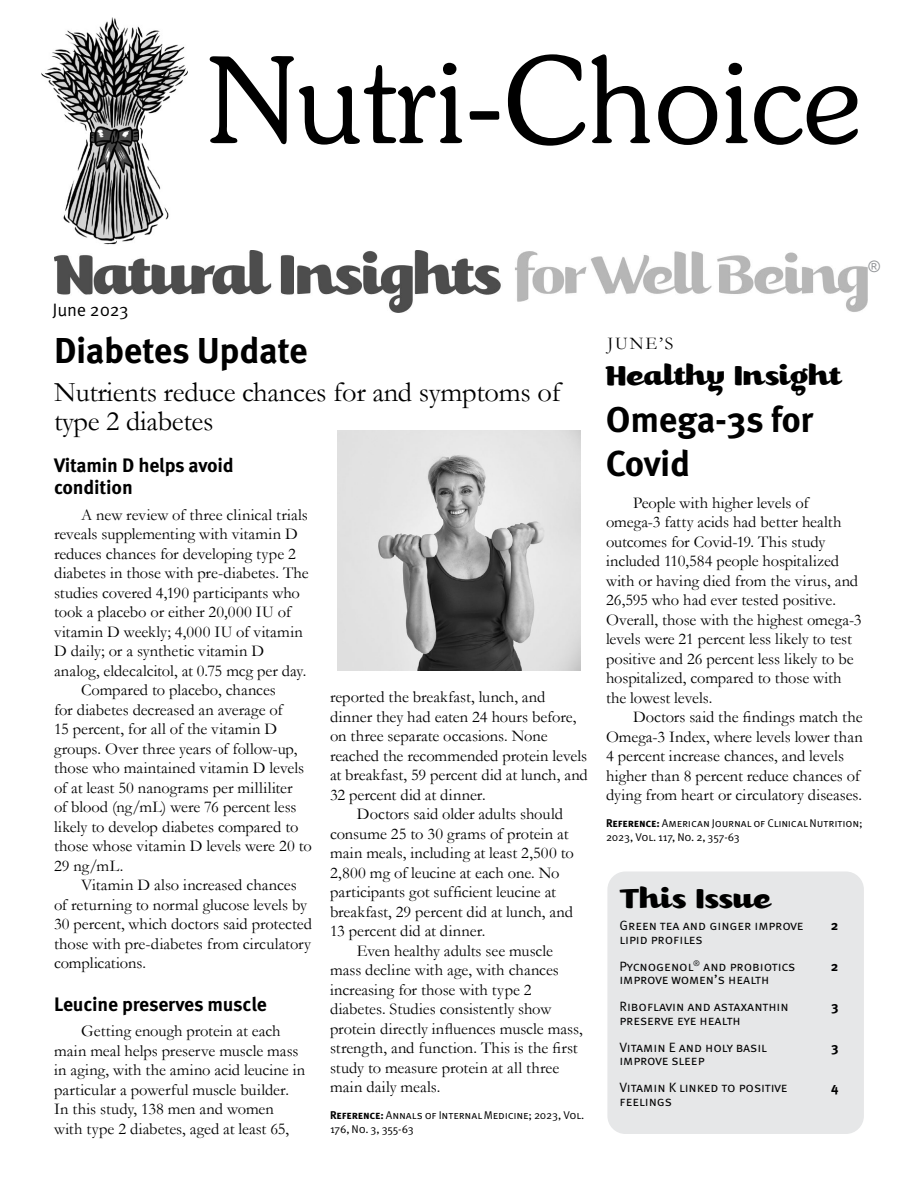
<style>
.page{position:relative;width:918px;height:1188px;background:#fff}
.page>*{position:absolute;margin:0;border:0;box-sizing:border-box;transform-origin:0 0}
.t1{font:120px "Souvienne Regular SWFTE";color:#000}
.t2{font:700 36px/43.2px "Meta OT";letter-spacing:-.01em;color:#000}
.t3{font:33px "Kari OSF";color:#000}
.t4{font:28.5px/28.5px "Garamond";letter-spacing:-.01em;color:#000}
.t5{font:700 19.5px/22.5px "Meta OT";letter-spacing:-.01em;color:#000}
.t6{font:18px "Meta OT";letter-spacing:-.015em;color:#000}
.t7{font:18px "Garamond";color:#000}
.t8{font:16.5px/19.5px "Garamond";color:#000}
.t9{font:15.75px "Arial";color:#939598}
.t10{font:13.5px/27px "Meta OT";letter-spacing:-.005em;color:#000}
.t11{font:700 13.5px "Meta OT";color:#000}
.t12{font:11.25px/13.5px "Meta OT";letter-spacing:-.015em;color:#000}
.s1{font-weight:700}
</style>
<div class="page">
<img style="left:54px;top:251px;width:813px;height:61px">
<div style="left:607px;top:872px;width:257px;height:262px;background:#e6e7e8;border-radius:18px"></div>
<img style="left:337px;top:430px;width:244px;height:240px">
<img style="left:42px;top:17px;width:146px;height:228px">
<p class="t6" style="left:52px;top:299px;width:78px">June 2023</p>
<h1 class="t1" style="left:209px;top:27px;width:655px">Nutri-Choice</h1>
<p class="t9" style="left:868px;top:255px;width:13px">®</p>
<h2 class="t2" style="left:54px;top:330px;width:255px">Diabetes Update</h2>
<h3 class="t4" style="left:54px;top:377px;width:508px">Nutrients reduce chances for and symptoms of type 2 diabetes</h3>
<p class="t5" style="left:54px;top:454px;width:181px">Vitamin D helps avoid condition</p>
<p class="t8" style="left:81px;top:504px;width:228px">A new review of three clinical trials</p>
<p class="t8" style="left:54px;top:524px;width:245px">reveals supplementing with vitamin D</p>
<p class="t8" style="left:54px;top:543px;width:243px">reduces chances for developing type 2</p>
<p class="t8" style="left:54px;top:563px;width:256px">diabetes in those with pre-diabetes. The</p>
<p class="t8" style="left:54px;top:582px;width:247px">studies covered 4,190 participants who</p>
<p class="t8" style="left:54px;top:602px;width:239px">took a placebo or either 20,000 IU of</p>
<p class="t8" style="left:54px;top:621px;width:250px">vitamin D weekly; 4,000 IU of vitamin</p>
<p class="t8" style="left:54px;top:641px;width:212px">D daily; or a synthetic vitamin D</p>
<p class="t8" style="left:54px;top:660px;width:254px">analog, eldecalcitol, at 0.75 mcg per day.</p>
<p class="t8" style="left:81px;top:680px;width:196px">Compared to placebo, chances</p>
<p class="t8" style="left:54px;top:699px;width:230px">for diabetes decreased an average of</p>
<p class="t8" style="left:54px;top:719px;width:225px">15 percent, for all of the vitamin D</p>
<p class="t8" style="left:54px;top:738px;width:245px">groups. Over three years of follow-up,</p>
<p class="t8" style="left:54px;top:758px;width:252px">those who maintained vitamin D levels</p>
<p class="t8" style="left:54px;top:777px;width:240px">of at least 50 nanograms per milliliter</p>
<p class="t8" style="left:54px;top:797px;width:244px">of blood (ng/mL) were 76 percent less</p>
<p class="t8" style="left:54px;top:816px;width:246px">likely to develop diabetes compared to</p>
<p class="t8" style="left:54px;top:836px;width:259px">those whose vitamin D levels were 20 to</p>
<p class="t8" style="left:54px;top:855px;width:71px">29 ng/mL.</p>
<p class="t8" style="left:81px;top:875px;width:217px">Vitamin D also increased chances</p>
<p class="t8" style="left:54px;top:894px;width:254px">of returning to normal glucose levels by</p>
<p class="t8" style="left:54px;top:914px;width:260px">30 percent, which doctors said protected</p>
<p class="t8" style="left:54px;top:933px;width:259px">those with pre-diabetes from circulatory</p>
<p class="t8" style="left:54px;top:953px;width:94px">complications.</p>
<p class="t5" style="left:54px;top:993px;width:214px">Leucine preserves muscle</p>
<p class="t8" style="left:54px;top:1021px;width:253px;text-indent:27px">Getting enough protein at each main meal helps preserve muscle mass in aging, with the amino acid leucine in particular a powerful muscle builder.<br>In this study, 138 men and women with type 2 diabetes, aged at least 65,</p>
<p class="t8" style="left:330px;top:687px;width:217px">reported the breakfast, lunch, and</p>
<p class="t8" style="left:330px;top:706px;width:248px">dinner they had eaten 24 hours before,</p>
<p class="t8" style="left:330px;top:726px;width:219px">on three separate occasions. None</p>
<p class="t8" style="left:330px;top:745px;width:259px">reached the recommended protein levels</p>
<p class="t8" style="left:330px;top:765px;width:259px">at breakfast, 59 percent did at lunch, and</p>
<p class="t8" style="left:330px;top:784px;width:157px">32 percent did at dinner.</p>
<p class="t8" style="left:357px;top:804px;width:207px">Doctors said older adults should</p>
<p class="t8" style="left:330px;top:823px;width:240px">consume 25 to 30 grams of protein at</p>
<p class="t8" style="left:330px;top:843px;width:245px">main meals, including at least 2,500 to</p>
<p class="t8" style="left:330px;top:862px;width:231px">2,800 mg of leucine at each one. No</p>
<p class="t8" style="left:330px;top:882px;width:228px">participants got sufficient leucine at</p>
<p class="t8" style="left:330px;top:901px;width:245px">breakfast, 29 percent did at lunch, and</p>
<p class="t8" style="left:330px;top:921px;width:157px">13 percent did at dinner.</p>
<p class="t8" style="left:357px;top:940px;width:198px">Even healthy adults see muscle</p>
<p class="t8" style="left:330px;top:960px;width:230px">mass decline with age, with chances</p>
<p class="t8" style="left:330px;top:980px;width:203px">increasing for those with type 2</p>
<p class="t8" style="left:330px;top:999px;width:223px">diabetes. Studies consistently show</p>
<p class="t8" style="left:330px;top:1019px;width:254px">protein directly influences muscle mass,</p>
<p class="t8" style="left:330px;top:1038px;width:249px">strength, and function. This is the first</p>
<p class="t8" style="left:330px;top:1058px;width:231px">study to measure protein at all three</p>
<p class="t8" style="left:330px;top:1077px;width:112px">main daily meals.</p>
<p class="t12" style="left:330px;top:1109px;width:256px"><span class="s1">Reference:</span> Annals of Internal Medicine; 2023, Vol.<br>176, No. 3, 355-63</p>
<p class="t7" style="left:607px;top:332px;width:67px">JUNE’S</p>
<h3 class="t3" style="left:606px;top:355px;width:237px">Healthy Insight</h3>
<h2 class="t2" style="left:606px;top:399px;width:209px">Omega-3s for<br>Covid</h2>
<p class="t8" style="left:606px;top:492px;width:257px;text-indent:27px">People with higher levels of omega-3 fatty acids had better health outcomes for Covid-19. This study included 110,584 people hospitalized with or having died from the virus, and 26,595 who had ever tested positive.<br>Overall, those with the highest omega-3 levels were 21 percent less likely to test positive and 26 percent less likely to be hospitalized, compared to those with the lowest levels.</p>
<p class="t8" style="left:606px;top:707px;width:258px;text-indent:27px">Doctors said the findings match the Omega-3 Index, where levels lower than 4 percent increase chances, and levels higher than 8 percent reduce chances of dying from heart or circulatory diseases.</p>
<p class="t12" style="left:606px;top:817px;width:258px"><span class="s1">Reference:</span> American Journal of Clinical Nutrition;<br>2023, Vol. 117, No. 2, 357-63</p>
<h3 class="t3" style="left:620px;top:879px;width:153px">This Issue</h3>
<p class="t10" style="left:619px;top:912px;width:186px">Green tea and ginger improve</p>
<p class="t11" style="left:831px;top:917px;width:9px">2</p>
<p class="t10" style="left:619px;top:926px;width:178px">lipid profiles<br>Pycnogenol<sup>®</sup> and probiotics</p>
<p class="t11" style="left:831px;top:958px;width:9px">2</p>
<p class="t10" style="left:620px;top:966px;width:171px">improve women’s health<br>Riboflavin and astaxanthin</p>
<p class="t10" style="left:620px;top:1007px;width:149px">preserve eye health<br>Vitamin E and holy basil</p>
<p class="t10" style="left:620px;top:1047px;width:170px">improve sleep<br>Vitamin K linked to positive</p>
<p class="t10" style="left:620px;top:1088px;width:54px">feelings</p>
<p class="t11" style="left:831px;top:998px;width:9px">3</p>
<p class="t11" style="left:831px;top:1039px;width:9px">3</p>
<p class="t11" style="left:831px;top:1079px;width:9px">4</p>
</div>
